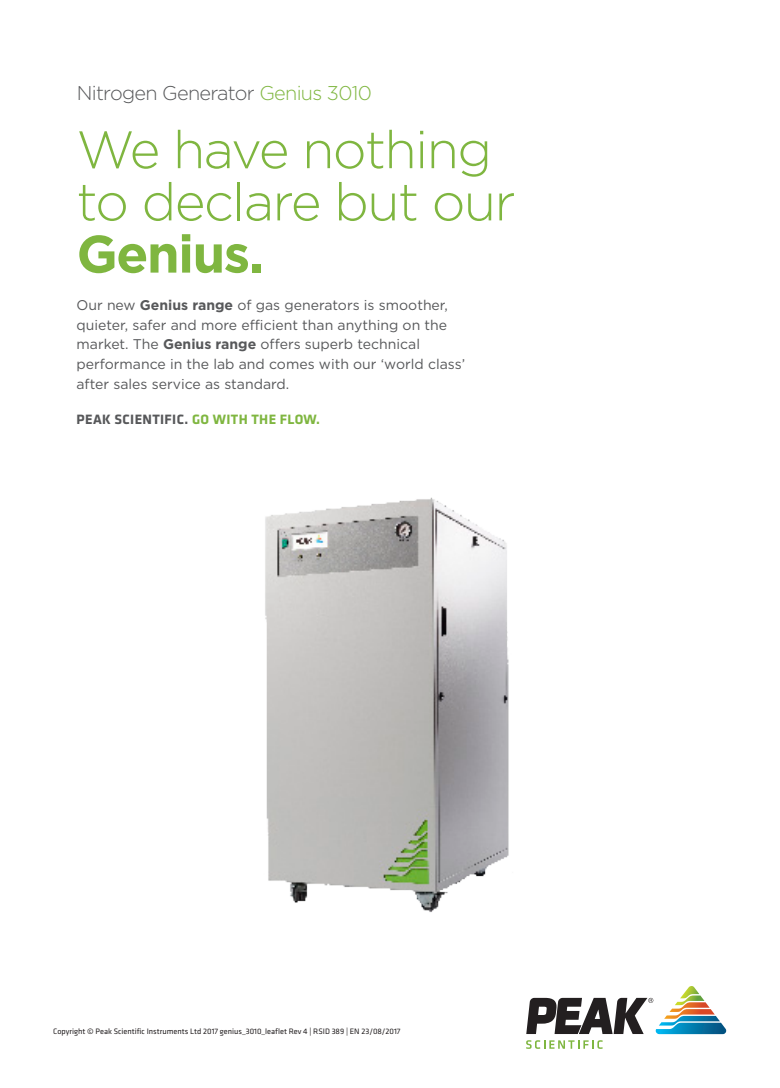
<style>
.page{position:relative;width:780px;height:1088px;background:#fff}
.page>*{position:absolute;margin:0;border:0;box-sizing:border-box;transform-origin:0 0}
.t1{font:300 52.62px/52.2px "Gotham";letter-spacing:-.03em;color:#7fb640}
.t2{font:300 19.88px "Gotham";letter-spacing:-.035em;color:#57585a}
.t3{font:14px/19.6px "Gotham";color:#57585a}
.t4{font:700 14px "Klavika";letter-spacing:.025em;color:#57585a}
.t5{font:8.12px "Klavika";color:#231f20}
.s1{color:#7fb640}
.s2{font-weight:700}
</style>
<div class="page">
<img style="left:265px;top:497px;width:244px;height:415px">
<svg style="left:526px;top:1040px;width:76px;height:9px"></svg>
<svg style="left:526px;top:986px;width:200px;height:48px"></svg>
<p class="t2" style="left:77px;top:82px;width:296px">Nitrogen Generator <span class="s1">Genius 3010</span></p>
<p class="t1" style="left:76px;top:123px;width:440px">We have nothing to declare but our<br><span class="s2">Genius.</span></p>
<p class="t3" style="left:76px;top:295px;width:390px">Our new <span class="s2">Genius range</span> of gas generators is smoother, quieter, safer and more efficient than anything on the market. The <span class="s2">Genius range</span> offers superb technical performance in the lab and comes with our ‘world class’ after sales service as standard.</p>
<p class="t4" style="left:76px;top:409px;width:245px">PEAK SCIENTIFIC. <span class="s1">GO WITH THE FLOW.</span></p>
<p class="t5" style="left:53px;top:1026px;width:349px">Copyright © Peak Scientific Instruments Ltd 2017 genius_3010_leaflet Rev 4 | RSID 389 | EN 23/08/2017</p>
</div>
